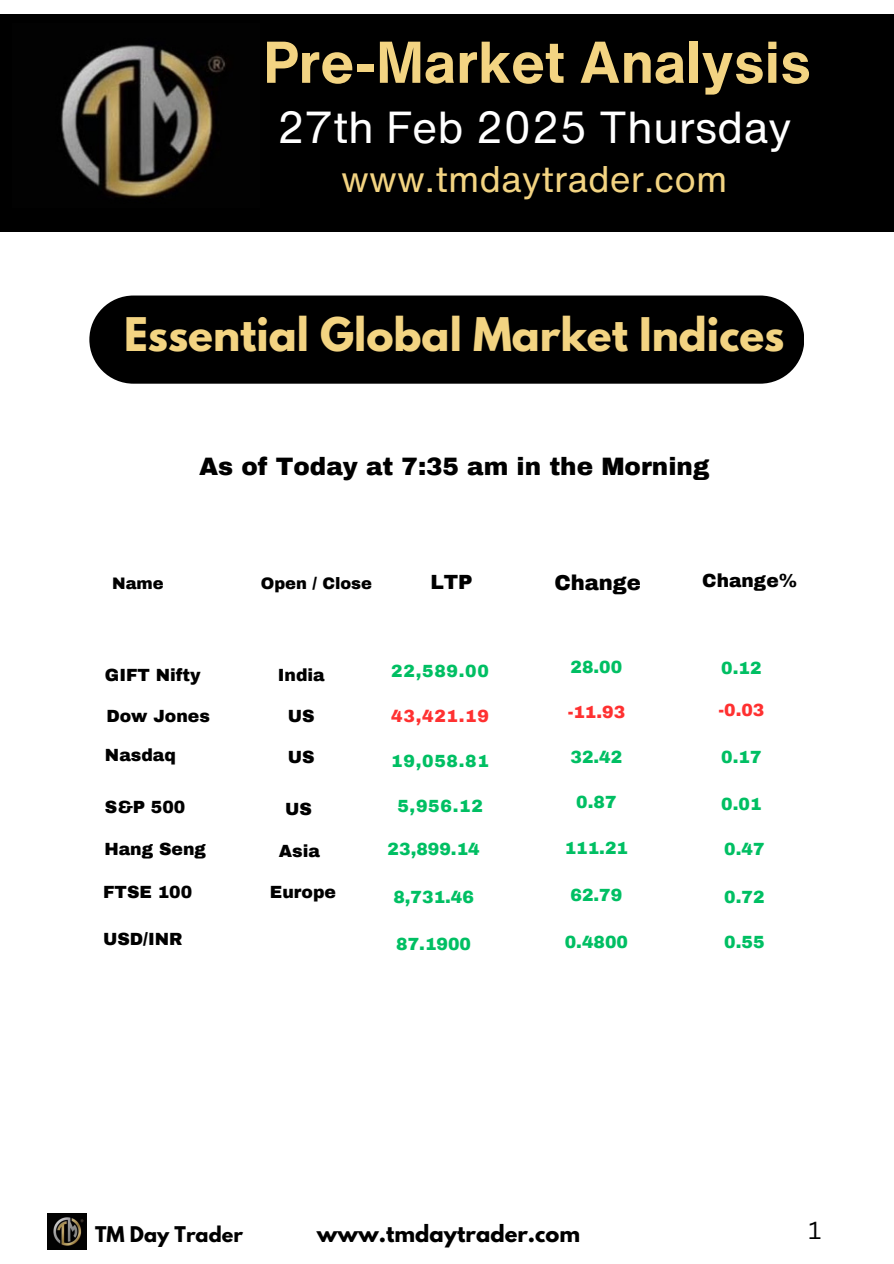
<style>
.page{position:relative;width:894px;height:1264px;background:#fff}
.page>*{position:absolute;margin:0;border:0;box-sizing:border-box;transform-origin:0 0}
.t1{font:700 57.75px "Helvetica Now Text";color:#f3d482}
.t2{font:43.65px "Helvetica Now Text";color:#fff}
.t3{font:700 41.1px "League Spartan";color:#f3d482}
.t4{font:36.15px "Helvetica Now Text";color:#f3d482}
.t5{font:900 24.6px "Archivo";color:#000}
.t6{font:24px "Canva Sans";color:#000}
.t7{font:700 21px "League Spartan";color:#000}
.t8{font:900 21px "Archivo";color:#000}
.t9{font:900 20.1px "Archivo";color:#000}
.t10{font:700 19.2px "League Spartan";color:#000}
.t11{font:900 18.6px "Archivo";color:#000}
.t12{font:900 17.25px "Archivo";color:#00bf63}
.t13{font:900 17.25px "Archivo";color:#000}
.t14{font:900 17.25px "Archivo";letter-spacing:.04em;color:#ff3131}
.t15{font:900 16.35px "Archivo";color:#000}
</style>
<div class="page">
<div style="left:0;top:15px;width:892px;height:217px;background:#000"></div>
<div style="left:89px;top:295px;width:715px;height:89px;background:#000;border-radius:44px"></div>
<img style="left:61px;top:45px;width:166px;height:153px">
<img style="left:47px;top:1213px;width:40px;height:36px">
<p class="t1" style="left:263px;top:19px;width:549px">Pre-Market Analysis</p>
<h1 class="t2" style="left:277px;top:94px;width:516px">27th Feb 2025 Thursday</h1>
<p class="t4" style="left:341px;top:152px;width:387px">www.tmdaytrader.com</p>
<h3 class="t3" style="left:124px;top:313px;width:661px">Essential Global Market Indices</h3>
<h4 class="t5" style="left:199px;top:454px;width:511px">As of Today at 7:35 am in the Morning</h4>
<h2 class="t15" style="left:112px;top:574px;width:53px">Name</h2>
<h5 class="t15" style="left:261px;top:574px;width:113px">Open / Close</h5>
<p class="t9" style="left:430px;top:571px;width:44px">LTP</p>
<p class="t8" style="left:554px;top:571px;width:88px">Change</p>
<p class="t11" style="left:702px;top:570px;width:96px">Change%</p>
<p class="t13" style="left:105px;top:666px;width:97px">GIFT Nifty</p>
<p class="t13" style="left:278px;top:666px;width:48px">India</p>
<h6 class="t12" style="left:391px;top:662px;width:99px">22,589.00</h6>
<p class="t14" style="left:391px;top:707px;width:99px">43,421.19</p>
<p class="t12" style="left:391px;top:752px;width:99px">19,058.81</p>
<p class="t12" style="left:397px;top:797px;width:87px">5,956.12</p>
<p class="t13" style="left:106px;top:707px;width:105px">Dow Jones</p>
<p class="t13" style="left:288px;top:707px;width:28px">US</p>
<p class="t13" style="left:105px;top:746px;width:72px">Nasdaq</p>
<p class="t13" style="left:288px;top:748px;width:28px">US</p>
<p class="t13" style="left:285px;top:800px;width:28px">US</p>
<p class="t13" style="left:278px;top:841px;width:43px">Asia</p>
<p class="t13" style="left:270px;top:882px;width:68px">Europe</p>
<p class="t13" style="left:105px;top:797px;width:82px">S&amp;P 500</p>
<p class="t13" style="left:104px;top:840px;width:103px">Hang Seng</p>
<p class="t12" style="left:387px;top:840px;width:93px">23,899.14</p>
<p class="t12" style="left:393px;top:887px;width:82px">8,731.46</p>
<p class="t12" style="left:396px;top:934px;width:76px">87.1900</p>
<p class="t13" style="left:103px;top:882px;width:91px">FTSE 100</p>
<p class="t13" style="left:103px;top:930px;width:81px">USD/INR</p>
<p class="t12" style="left:570px;top:658px;width:53px">28.00</p>
<p class="t14" style="left:567px;top:703px;width:59px">-11.93</p>
<p class="t12" style="left:570px;top:748px;width:53px">32.42</p>
<p class="t12" style="left:576px;top:793px;width:42px">0.87</p>
<p class="t12" style="left:564px;top:838px;width:65px">111.21</p>
<p class="t12" style="left:570px;top:886px;width:53px">62.79</p>
<p class="t12" style="left:564px;top:933px;width:65px">0.4800</p>
<p class="t12" style="left:721px;top:658px;width:42px">0.12</p>
<p class="t14" style="left:718px;top:700px;width:47px">-0.03</p>
<p class="t12" style="left:721px;top:748px;width:42px">0.17</p>
<p class="t12" style="left:721px;top:795px;width:42px">0.01</p>
<p class="t12" style="left:724px;top:840px;width:42px">0.47</p>
<p class="t12" style="left:724px;top:887px;width:42px">0.72</p>
<p class="t12" style="left:724px;top:933px;width:42px">0.55</p>
<p class="t10" style="left:95px;top:1224px;width:149px">TM Day Trader</p>
<p class="t7" style="left:317px;top:1222px;width:265px">www.tmdaytrader.com</p>
<h3 class="t6" style="left:808px;top:1213px;width:14px">1</h3>
</div>
